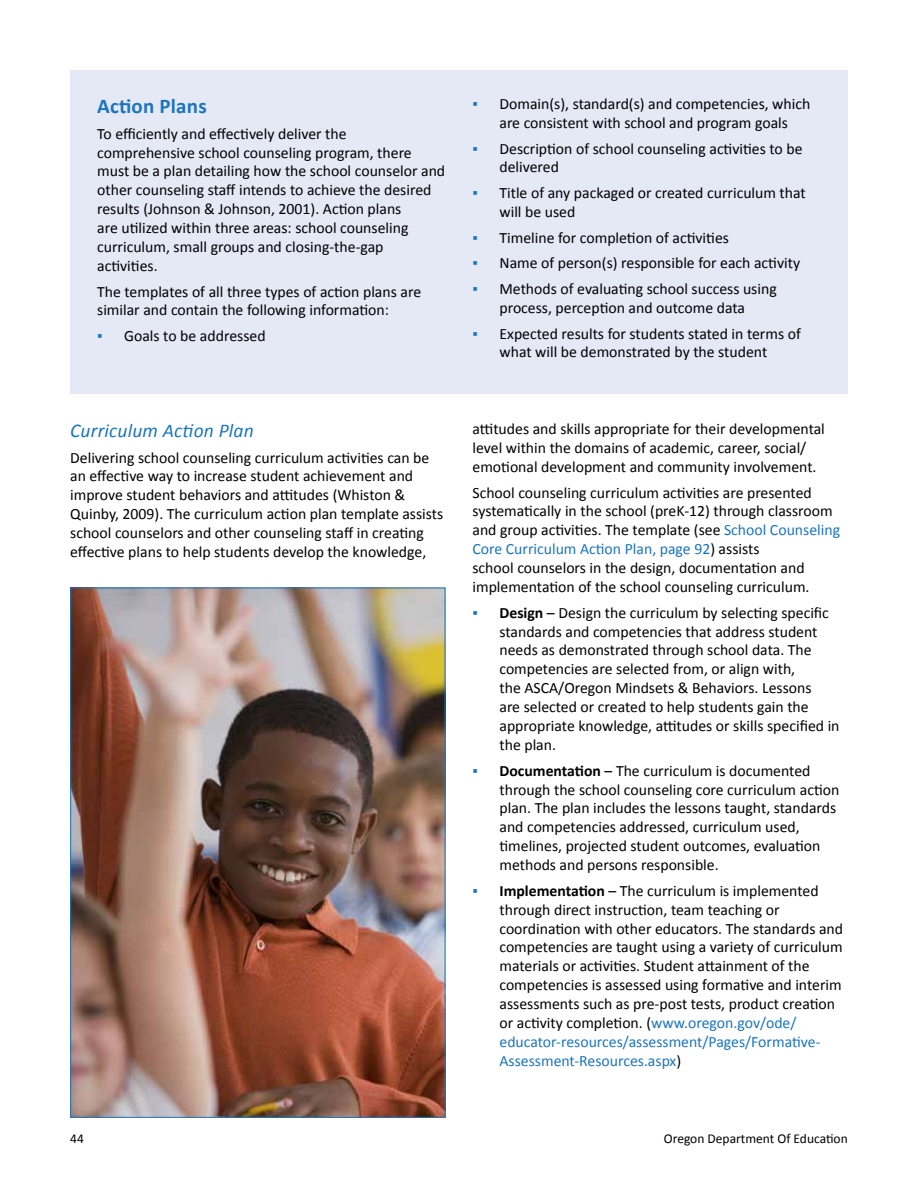
<style>
.page{position:relative;width:918px;height:1188px;background:#fff}
.page>*{position:absolute;margin:0;border:0;box-sizing:border-box;transform-origin:0 0}
.t1{font:700 21px "Calibri";letter-spacing:.01em;color:#1c75bc}
.t2{font:italic 19.5px "Calibri";letter-spacing:.01em;color:#1c75bc}
.Body{font:15.75px/18.9px "Calibri";color:#000}
.t3{font:13.5px "Calibri";color:#000}
.s1{color:#1c75bc}
.s2{font-weight:700}
</style>
<div class="page">
<div style="left:70px;top:70px;width:778px;height:324px;background:#e5e9f6"></div>
<img style="left:72px;top:590px;width:371px;height:526px">
<h2 class="t1" style="left:97px;top:93px;width:111px">Action Plans</h2>
<p class="Body" style="left:97px;top:124px;width:350px">To efficiently and effectively deliver the comprehensive school counseling program, there must be a plan detailing how the school counselor and other counseling staff intends to achieve the desired results (Johnson &amp; Johnson, 2001). Action plans<br>are utilized within three areas: school counseling curriculum, small groups and closing-the-gap activities.</p>
<p class="Body" style="left:97px;top:282px;width:326px">The templates of all three types of action plans are similar and contain the following information:</p>
<p class="Body" style="left:97px;top:326px;width:170px"><span class="s1">▪</span> Goals to be addressed</p>
<h3 class="t2" style="left:70px;top:417px;width:185px">Curriculum Action Plan</h3>
<p class="Body" style="left:70px;top:448px;width:375px">Delivering school counseling curriculum activities can be an effective way to increase student achievement and improve student behaviors and attitudes (Whiston &amp; Quinby, 2009). The curriculum action plan template assists school counselors and other counseling staff in creating effective plans to help students develop the knowledge,</p>
<p class="Body" style="left:472px;top:94px;width:339px;text-align:center"><span class="s1">▪</span> Domain(s), standard(s) and competencies, which are consistent with school and program goals</p>
<p class="Body" style="left:500px;top:139px;width:305px;text-indent:-27px"><span class="s1">▪</span> Description of school counseling activities to be delivered</p>
<p class="Body" style="left:500px;top:183px;width:308px;text-indent:-27px"><span class="s1">▪</span> Title of any packaged or created curriculum that will be used</p>
<p class="Body" style="left:472px;top:228px;width:258px"><span class="s1">▪</span> Timeline for completion of activities</p>
<p class="Body" style="left:472px;top:254px;width:329px"><span class="s1">▪</span> Name of person(s) responsible for each activity</p>
<p class="Body" style="left:472px;top:279px;width:306px;text-align:center"><span class="s1">▪</span> Methods of evaluating school success using process, perception and outcome data</p>
<p class="Body" style="left:472px;top:324px;width:330px;text-align:center"><span class="s1">▪</span> Expected results for students stated in terms of what will be demonstrated by the student</p>
<p class="Body" style="left:472px;top:419px;width:354px">attitudes and skills appropriate for their developmental level within the domains of academic, career, social/ emotional development and community involvement.</p>
<p class="Body" style="left:472px;top:483px;width:369px">School counseling curriculum activities are presented systematically in the school (preK-12) through classroom and group activities. The template (see <span class="s1">School Counseling Core Curriculum Action Plan, page 92</span>) assists<br>school counselors in the design, documentation and implementation of the school counseling curriculum.</p>
<p class="Body" style="left:500px;top:603px;width:342px;text-indent:-27px"><span class="s1">▪</span> <span class="s2">Design</span> – Design the curriculum by selecting specific standards and competencies that address student needs as demonstrated through school data. The competencies are selected from, or align with,<br>the ASCA/Oregon Mindsets &amp; Behaviors. Lessons<br>are selected or created to help students gain the appropriate knowledge, attitudes or skills specified in the plan.</p>
<p class="Body" style="left:500px;top:761px;width:341px;text-indent:-27px"><span class="s1">▪</span> <span class="s2">Documentation</span> – The curriculum is documented through the school counseling core curriculum action plan. The plan includes the lessons taught, standards and competencies addressed, curriculum used, timelines, projected student outcomes, evaluation methods and persons responsible.</p>
<p class="Body" style="left:500px;top:881px;width:345px;text-indent:-27px"><span class="s1">▪</span> <span class="s2">Implementation</span> – The curriculum is implemented through direct instruction, team teaching or coordination with other educators. The standards and competencies are taught using a variety of curriculum materials or activities. Student attainment of the competencies is assessed using formative and interim assessments such as pre-post tests, product creation or activity completion. (<span class="s1">www.oregon.gov/ode/ educator-resources/assessment/Pages/Formative-Assessment-Resources.aspx</span>)</p>
<p class="t3" style="left:70px;top:1130px;width:15px">44</p>
<p class="t3" style="left:664px;top:1130px;width:185px">Oregon Department Of Education</p>
</div>
